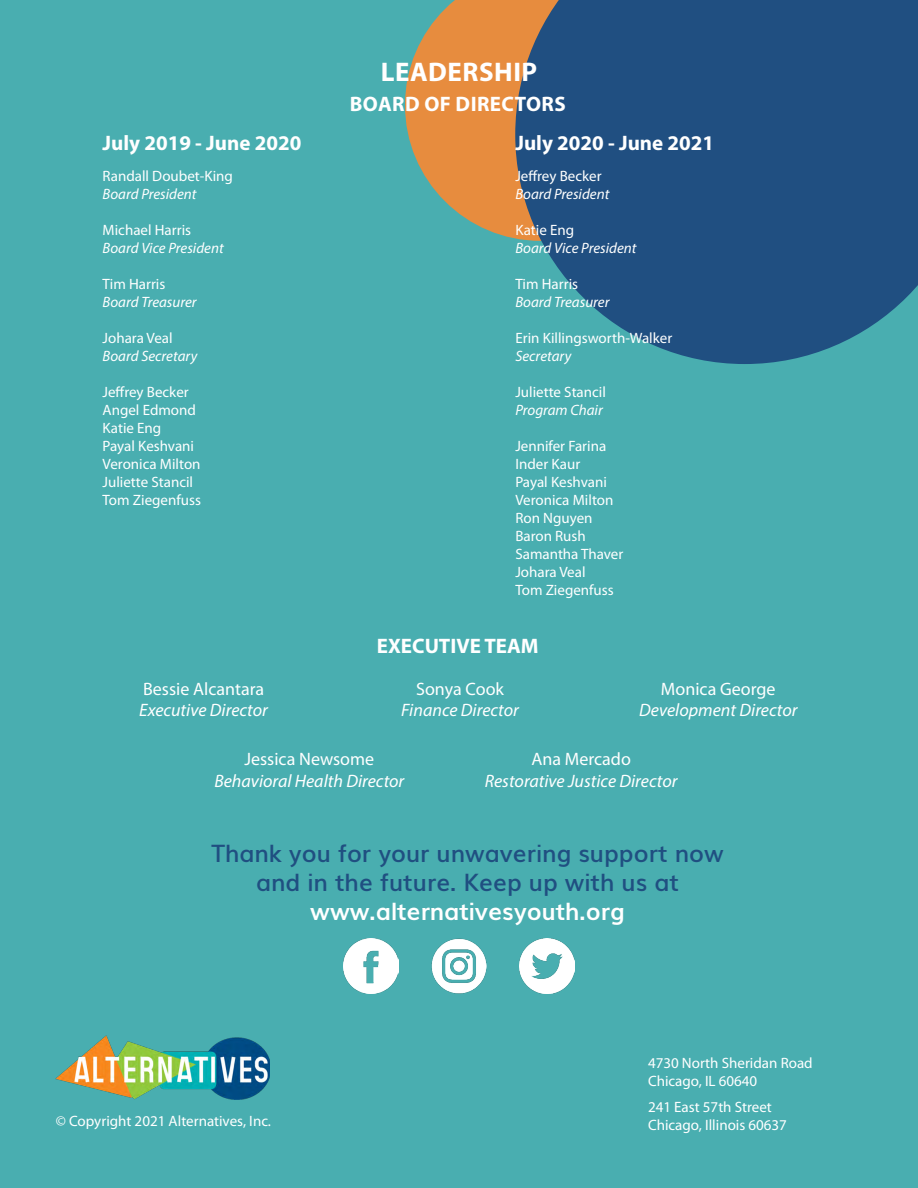
<style>
.page{position:relative;width:918px;height:1188px;background:#49aeb0}
.page>*{position:absolute;margin:0;border:0;box-sizing:border-box;transform-origin:0 0}
.t1{font:700 27px "Myriad Pro";letter-spacing:.02em;color:#fff}
.t2{font:600 24px/28.8px "Muli";color:#204f81;text-align:center}
.t3{font:700 24px "Muli";color:#fff}
.t4{font:700 21px "Myriad Pro";color:#fff}
.t5{font:700 21px "Myriad Pro";letter-spacing:.02em;color:#fff}
.t6{font:italic 18px "Myriad Pro";color:#fff}
.t7{font:18px "Myriad Pro";color:#fff}
.t8{font:15px/18px "Myriad Pro";color:#fff}
.t9{font:italic 15px "Myriad Pro";color:#fff}
</style>
<div class="page">
<svg style="left:405px;top:0;width:110px;height:239px;fill:#e78c3e"></svg>
<svg style="left:515px;top:0;width:403px;height:364px;background:#275984"></svg>
<img style="left:56px;top:1036px;width:214px;height:64px">
<img style="left:431px;top:938px;width:56px;height:55px">
<img style="left:519px;top:938px;width:55px;height:55px">
<img style="left:344px;top:938px;width:55px;height:55px">
<h1 class="t1" style="left:381px;top:55px;width:158px">LEADERSHIP</h1>
<h3 class="t4" style="left:103px;top:130px;width:200px">July 2019 - June 2020</h3>
<p class="t8" style="left:103px;top:167px;width:132px">Randall Doubet-King</p>
<p class="t9" style="left:103px;top:185px;width:96px">Board President</p>
<p class="t8" style="left:103px;top:221px;width:90px">Michael Harris</p>
<p class="t9" style="left:103px;top:239px;width:123px">Board Vice President</p>
<p class="t8" style="left:103px;top:275px;width:64px">Tim Harris</p>
<p class="t9" style="left:103px;top:293px;width:96px">Board Treasurer</p>
<p class="t8" style="left:103px;top:329px;width:72px">Johara Veal</p>
<p class="t9" style="left:103px;top:347px;width:96px">Board Secretary</p>
<p class="t8" style="left:103px;top:383px;width:100px">Jeffrey Becker<br>Angel Edmond<br>Katie Eng<br>Payal Keshvani<br>Veronica Milton<br>Juliette Stancil<br>Tom Ziegenfuss</p>
<h3 class="t5" style="left:350px;top:90px;width:217px">BOARD OF DIRECTORS</h3>
<h3 class="t4" style="left:515px;top:130px;width:200px">July 2020 - June 2021</h3>
<p class="t8" style="left:515px;top:167px;width:88px">Jeffrey Becker</p>
<p class="t9" style="left:515px;top:185px;width:96px">Board President</p>
<p class="t8" style="left:515px;top:221px;width:60px">Katie Eng</p>
<p class="t9" style="left:515px;top:239px;width:123px">Board Vice President</p>
<p class="t8" style="left:515px;top:275px;width:64px">Tim Harris</p>
<p class="t9" style="left:515px;top:293px;width:96px">Board Treasurer</p>
<p class="t8" style="left:515px;top:329px;width:158px">Erin Killingsworth-Walker</p>
<p class="t9" style="left:515px;top:347px;width:57px">Secretary</p>
<p class="t8" style="left:515px;top:383px;width:92px">Juliette Stancil</p>
<p class="t9" style="left:515px;top:401px;width:89px">Program Chair</p>
<p class="t8" style="left:515px;top:437px;width:109px">Jennifer Farina<br>Inder Kaur<br>Payal Keshvani<br>Veronica Milton<br>Ron Nguyen<br>Baron Rush<br>Samantha Thaver<br>Johara Veal<br>Tom Ziegenfuss</p>
<h3 class="t4" style="left:377px;top:633px;width:163px">EXECUTIVE TEAM</h3>
<p class="t7" style="left:416px;top:679px;width:89px">Sonya Cook</p>
<p class="t6" style="left:401px;top:699px;width:119px">Finance Director</p>
<p class="t7" style="left:531px;top:749px;width:101px">Ana Mercado</p>
<p class="t6" style="left:485px;top:770px;width:194px">Restorative Justice Director</p>
<p class="t7" style="left:143px;top:679px;width:123px">Bessie Alcantara</p>
<p class="t6" style="left:139px;top:699px;width:130px">Executive Director</p>
<p class="t7" style="left:661px;top:679px;width:116px">Monica George</p>
<p class="t6" style="left:639px;top:699px;width:160px">Development Director</p>
<p class="t7" style="left:244px;top:749px;width:131px">Jessica Newsome</p>
<p class="t6" style="left:214px;top:770px;width:192px">Behavioral Health Director</p>
<h2 class="t2" style="left:211px;top:838px;width:514px">Thank you for your unwavering support now and in the future. Keep up with us at</h2>
<h2 class="t3" style="left:310px;top:892px;width:316px">www.alternativesyouth.org</h2>
<p class="t8" style="left:56px;top:1112px;width:217px">© Copyright 2021 Alternatives, Inc.</p>
<p class="t8" style="left:648px;top:1054px;width:166px">4730 North Sheridan Road<br>Chicago, IL 60640</p>
<p class="t8" style="left:648px;top:1098px;width:141px">241 East 57th Street<br>Chicago, Illinois 60637</p>
</div>
